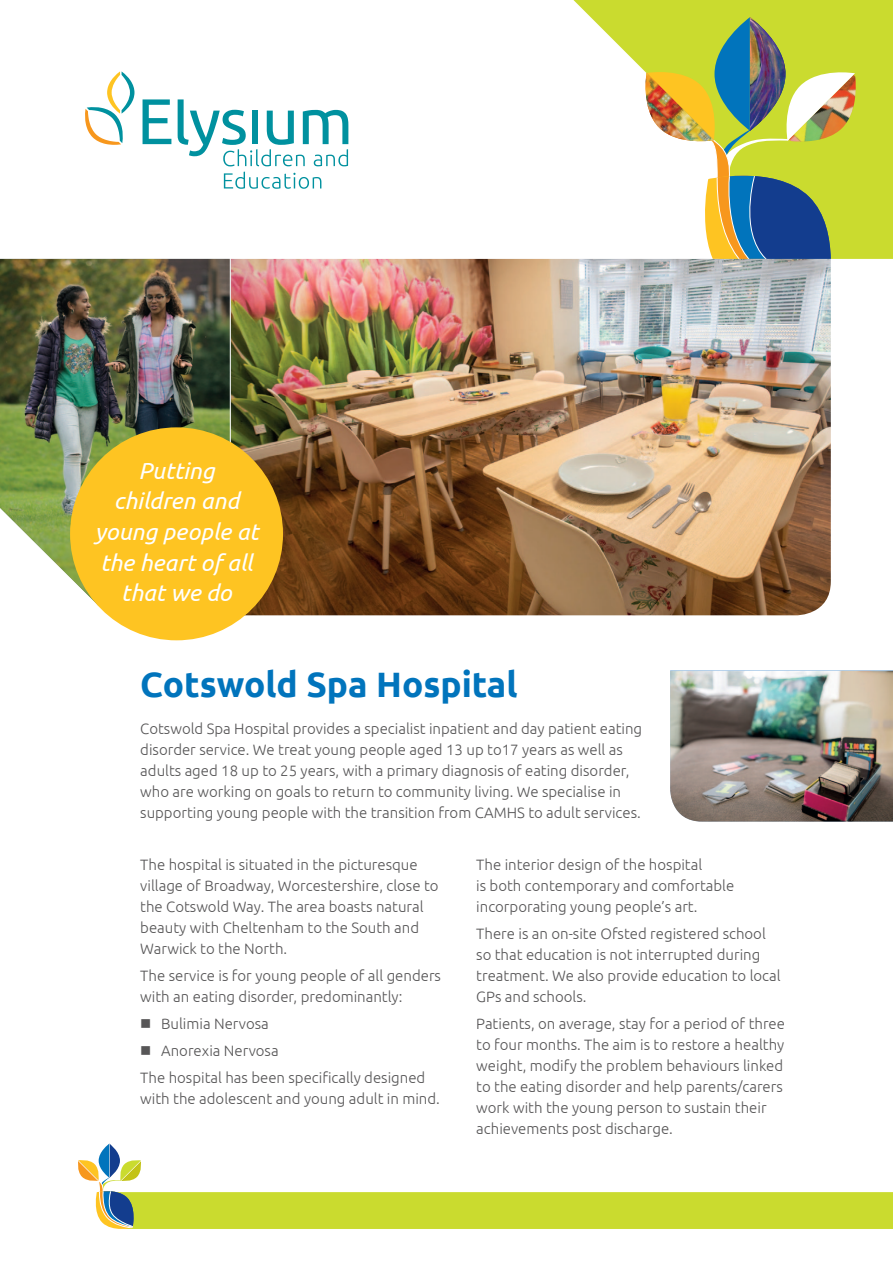
<style>
.page{position:relative;width:893px;height:1263px;background:#fff}
.page>*{position:absolute;margin:0;border:0;box-sizing:border-box;transform-origin:0 0}
.t1{font:700 35.25px "Ubuntu";color:#0174bc}
.t2{font:italic 23.25px/30.6px "Ubuntu";color:#fff;text-align:center}
.t3{font:300 15px/21px "Ubuntu";color:#575657}
</style>
<div class="page">
<svg style="left:573px;top:0;width:320px;height:259px"></svg>
<svg style="left:640px;top:17px;width:220px;height:242px"></svg>
<svg style="left:143px;top:99px;width:28px;height:45px"></svg>
<svg style="left:85px;top:71px;width:49px;height:74px"></svg>
<svg style="left:178px;top:99px;width:170px;height:67px"></svg>
<svg style="left:224px;top:172px;width:97px;height:17px"></svg>
<img style="left:231px;top:259px;width:600px;height:356px">
<img style="left:0;top:259px;width:230px;height:347px">
<div style="left:70px;top:427px;width:213px;height:213px;background:#fec422;border-radius:50%"></div>
<svg style="left:78px;top:1143px;width:815px;height:86px"></svg>
<img style="left:670px;top:671px;width:223px;height:151px">
<h2 class="t2" style="left:95px;top:454px;width:165px">Putting<br>children and young people at the heart of all that we do</h2>
<h1 class="t1" style="left:140px;top:663px;width:379px">Cotswold Spa Hospital</h1>
<p class="t3" style="left:140px;top:717px;width:503px">Cotswold Spa Hospital provides a specialist inpatient and day patient eating disorder service. We treat young people aged 13 up to17 years as well as adults aged 18 up to 25 years, with a primary diagnosis of eating disorder, who are working on goals to return to community living. We specialise in supporting young people with the transition from CAMHS to adult services.</p>
<p class="t3" style="left:140px;top:853px;width:300px">The hospital is situated in the picturesque village of Broadway, Worcestershire, close to the Cotswold Way. The area boasts natural beauty with Cheltenham to the South and Warwick to the North.</p>
<p class="t3" style="left:140px;top:964px;width:302px">The service is for young people of all genders with an eating disorder, predominantly:</p>
<p class="t3" style="left:140px;top:1012px;width:130px">■ Bulimia Nervosa</p>
<p class="t3" style="left:140px;top:1036px;width:287px;line-height:27px">■ Anorexia Nervosa<br>The hospital has been specifically designed</p>
<p class="t3" style="left:140px;top:1087px;width:301px">with the adolescent and young adult in mind.</p>
<p class="t3" style="left:476px;top:853px;width:260px">The interior design of the hospital<br>is both contemporary and comfortable incorporating young people’s art.</p>
<p class="t3" style="left:476px;top:922px;width:306px">There is an on-site Ofsted registered school so that education is not interrupted during treatment. We also provide education to local GPs and schools.</p>
<p class="t3" style="left:476px;top:1012px;width:310px">Patients, on average, stay for a period of three to four months. The aim is to restore a healthy weight, modify the problem behaviours linked to the eating disorder and help parents/carers work with the young person to sustain their achievements post discharge.</p>
</div>
